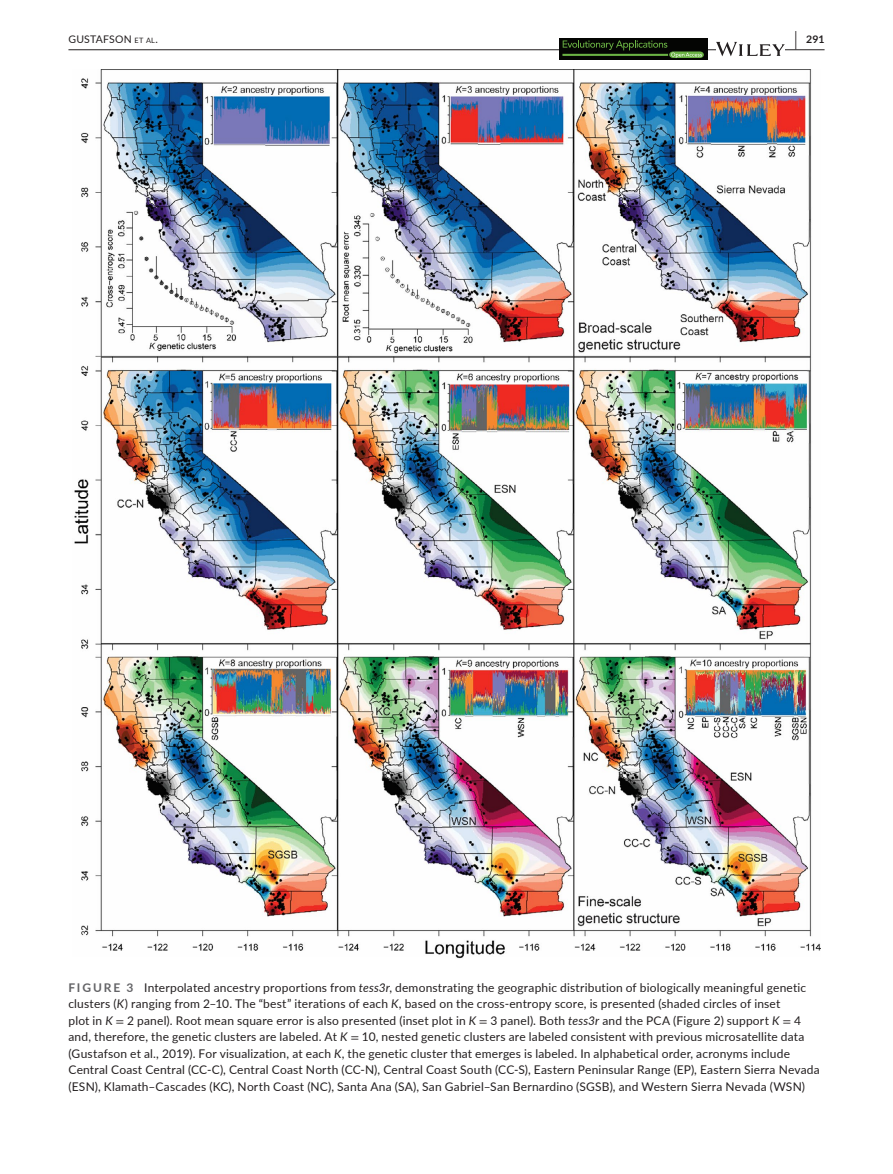
<style>
.page{position:relative;width:893px;height:1174px;background:#fff}
.page>*{position:absolute;margin:0;border:0;box-sizing:border-box;transform-origin:0 0}
.t1{font:12px/16.5px "Lato";letter-spacing:.015em;color:#231f20}
.t2{font:10.5px "Lato";letter-spacing:.02em;color:#231f20}
.t3{font:700 10.5px "Lato";color:#231f20}
.s1{font-size:7.35px}
.s2{font-size:19.5px}
.s3{font-weight:700;color:#636366}
.s4{font-style:italic}
.s5{font-family:"STIX"}
</style>
<div class="page">
<hr style="left:68px;top:49px;width:756px;height:1px;background:#231f20">
<div style="left:559px;top:38px;width:149px;height:22px;background:#040503"></div>
<svg style="left:562px;top:40px;width:142px;height:18px"></svg>
<svg style="left:716px;top:42px;width:69px;height:14px"></svg>
<img style="left:74px;top:69px;width:747px;height:890px">
<p class="t2" style="left:68px;top:31px;width:91px">GUSTAFSON <span class="s1">et al</span>.</p>
<p class="t3" style="left:795px;top:31px;width:31px"><span class="s2">|</span> 291</p>
<p class="t1" style="left:68px;top:978px;width:753px"><span class="s3">FIGURE 3</span> Interpolated ancestry proportions from <span class="s4">tess3r</span>, demonstrating the geographic distribution of biologically meaningful genetic clusters (<span class="s4">K</span>) ranging from 2–10. The “best” iterations of each <span class="s4">K</span>, based on the cross-entropy score, is presented (shaded circles of inset<br>plot in <span class="s4">K</span> <span class="s5">=</span> 2 panel). Root mean square error is also presented (inset plot in <span class="s4">K</span> <span class="s5">=</span> 3 panel). Both <span class="s4">tess3r</span> and the PCA (Figure 2) support <span class="s4">K</span> <span class="s5">=</span> 4 and, therefore, the genetic clusters are labeled. At <span class="s4">K</span> <span class="s5">=</span> 10, nested genetic clusters are labeled consistent with previous microsatellite data (Gustafson et al., 2019). For visualization, at each <span class="s4">K</span>, the genetic cluster that emerges is labeled. In alphabetical order, acronyms include Central Coast Central (CC-C), Central Coast North (CC-N), Central Coast South (CC-S), Eastern Peninsular Range (EP), Eastern Sierra Nevada (ESN), Klamath–Cascades (KC), North Coast (NC), Santa Ana (SA), San Gabriel–San Bernardino (SGSB), and Western Sierra Nevada (WSN)</p>
</div>
